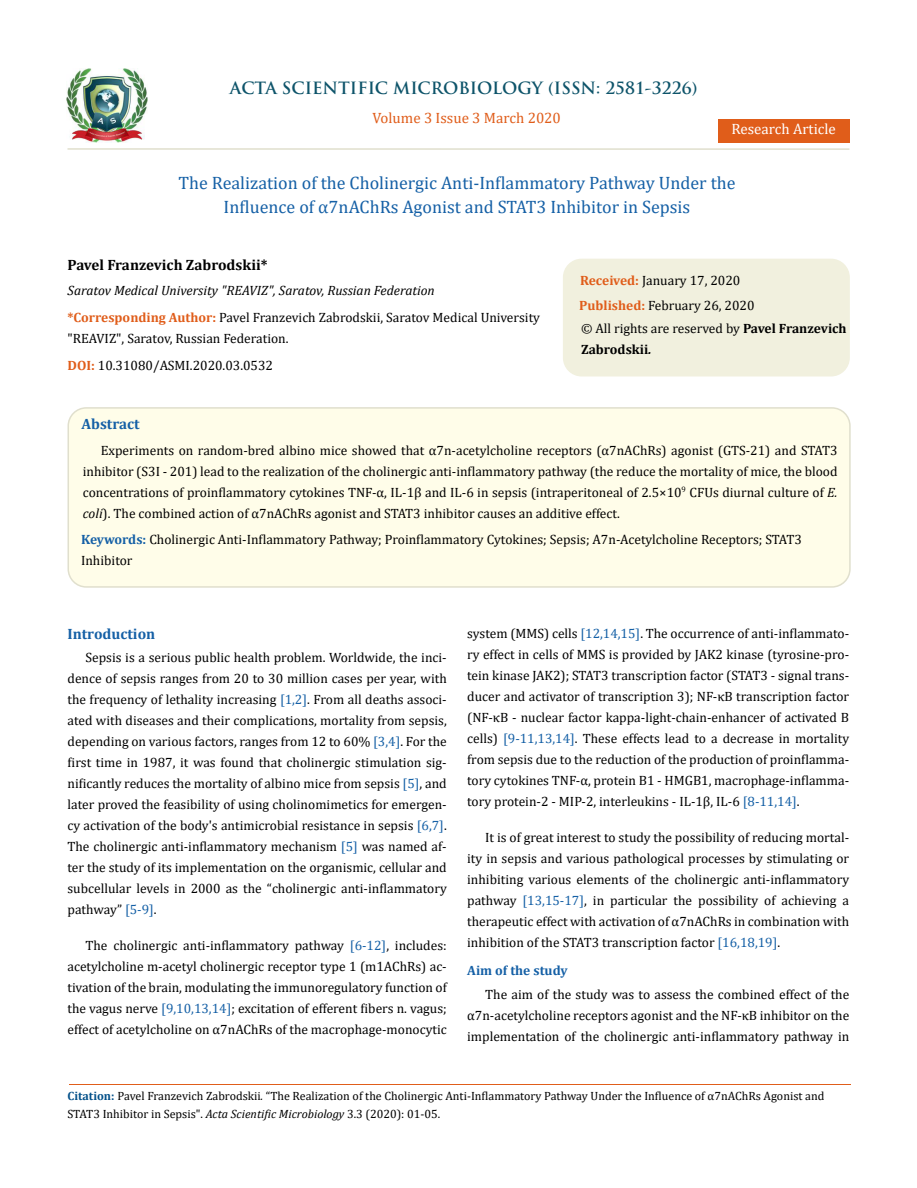
<style>
.page{position:relative;width:917px;height:1188px;background:#fff}
.page>*{position:absolute;margin:0;border:0;box-sizing:border-box;transform-origin:0 0}
.t1{font:18px/24px "Cambria";color:#1560a6;text-align:center}
.t2{font:700 16.5px "Trajan Pro";color:#0e546a}
.t3{font:700 15px "Cambria";color:#000}
.t4{font:15px "Cambria";color:#e05d1a}
.t5{font:700 15px "Cambria";color:#1560a6}
.t6{font:15px "Cambria";color:#fff}
.t7{font:13.5px/21px "Cambria";color:#000;text-align:justify}
.t8{font:italic 13.5px/27px "Cambria";color:#000}
.t9{font:700 13.5px/21px "Cambria";color:#000}
.t10{font:700 13.5px "Cambria";color:#1560a6}
.t11{font:12px/18px "Cambria";color:#000}
.s1{font-weight:700;font-style:normal;color:#e05d1a}
.s2{font-style:normal}
.s3{font-weight:700;color:#e05d1a}
.s4{font-weight:400}
.s5{font-style:italic}
.s6{font-weight:700;color:#1560a6}
.s7{color:#1560a6}
.s8{font-weight:700;color:#035089}
</style>
<div class="page">
<img style="left:67px;top:68px;width:80px;height:74px">
<div style="left:717px;top:119px;width:132px;height:23px;background:#e05d1a"></div>
<div style="left:563px;top:259px;width:286px;height:117px;background:#f1f0de;border-radius:18px"></div>
<div style="left:563px;top:259px;width:286px;height:117px;border:2px solid #f1f0de;border-radius:18px"></div>
<div style="left:68px;top:408px;width:781px;height:179px;background:#fffde9;border-radius:18px"></div>
<div style="left:67px;top:407px;width:783px;height:181px;border:2px solid #e0dfcd;border-radius:18px"></div>
<hr style="left:69px;top:1084px;width:781px;height:1px;background:#e05d1a">
<hr style="left:67px;top:148px;width:782px;height:2px;background:#e0dfcd">
<p class="t2" style="left:230px;top:77px;width:469px">ACTA SCIENTIFIC MICROBIOLOGY (ISSN: 2581-3226)</p>
<p class="t4" style="left:372px;top:109px;width:190px">Volume 3 Issue 3 March 2020</p>
<p class="t6" style="left:731px;top:120px;width:106px">Research Article</p>
<h1 class="t1" style="left:178px;top:171px;width:558px">The Realization of the Cholinergic Anti-Inflammatory Pathway Under the<br>Influence of α7nAChRs Agonist and STAT3 Inhibitor in Sepsis</h1>
<p class="t3" style="left:67px;top:254px;width:201px">Pavel Franzevich Zabrodskii*</p>
<p class="t8" style="left:67px;top:277px;width:474px">Saratov Medical University "REAVIZ", Saratov, Russian Federation<br><span class="s1">*Corresponding Author:</span> <span class="s2">Pavel Franzevich Zabrodskii, Saratov Medical University</span></p>
<p class="t7" style="left:67px;top:328px;width:223px">"REAVIZ", Saratov, Russian Federation.</p>
<p class="t7" style="left:67px;top:355px;width:207px"><span class="s3">DOI:</span> 10.31080/ASMI.2020.03.0532</p>
<p class="t5" style="left:81px;top:414px;width:60px">Abstract</p>
<p class="t7" style="left:579px;top:268px;width:177px;line-height:24.5px"><span class="s3">Received:</span> January 17, 2020<br><span class="s3">Published:</span> February 26, 2020</p>
<p class="t9" style="left:581px;top:317px;width:267px"><span class="s4">© All rights are reserved by</span> Pavel Franzevich<br>Zabrodskii<span class="s5">.</span></p>
<p class="t7" style="left:83px;top:439px;width:756px;text-indent:18px">Experiments on random-bred albino mice showed that α7n-acetylcholine receptors (α7nAChRs) agonist (GTS-21) and STAT3 inhibitor (S3I - 201) lead to the realization of the cholinergic anti-inflammatory pathway (the reduce the mortality of mice, the blood concentrations of proinflammatory cytokines TNF-α, IL-1β and IL-6 in sepsis (intraperitoneal of 2.5×10<sup>9</sup> CFUs diurnal culture of <span class="s5">E. coli</span>). The combined action of α7nAChRs agonist and STAT3 inhibitor causes an additive effect.</p>
<p class="t7" style="left:81px;top:529px;width:722px"><span class="s6">Keywords:</span> Cholinergic Anti-Inflammatory Pathway; Proinflammatory Cytokines; Sepsis; Α7n-Acetylcholine Receptors; STAT3<br>Inhibitor</p>
<p class="t5" style="left:67px;top:623px;width:89px">Introduction</p>
<p class="t7" style="left:67px;top:647px;width:381px;text-indent:18px">Sepsis is a serious public health problem. Worldwide, the inci&shy;dence of sepsis ranges from 20 to 30 million cases per year, with the frequency of lethality increasing <span class="s7">[1,2]</span>. From all deaths associ&shy;ated with diseases and their complications, mortality from sepsis, depending on various factors, ranges from 12 to 60% <span class="s7">[3,4]</span>. For the first time in 1987, it was found that cholinergic stimulation sig&shy;nificantly reduces the mortality of albino mice from sepsis <span class="s7">[5]</span>, and later proved the feasibility of using cholinomimetics for emergen&shy;cy activation of the body's antimicrobial resistance in sepsis <span class="s7">[6,7]</span>.<br>The cholinergic anti-inflammatory mechanism <span class="s7">[5]</span> was named af&shy;ter the study of its implementation on the organismic, cellular and subcellular levels in 2000 as the “cholinergic anti-inflammatory pathway” <span class="s7">[5-9]</span>.</p>
<p class="t7" style="left:67px;top:935px;width:381px;text-indent:18px">The cholinergic anti-inflammatory pathway <span class="s7">[6-12]</span>, includes: acetylcholine m-acetyl cholinergic receptor type 1 (m1AChRs) ac&shy;tivation of the brain, modulating the immunoregulatory function of the vagus nerve <span class="s7">[9,10,13,14]</span>; excitation of efferent fibers n. vagus; effect of acetylcholine on α7nAChRs of the macrophage-monocytic</p>
<p class="t7" style="left:467px;top:623px;width:383px">system (MMS) cells <span class="s7">[12,14,15]</span>. The occurrence of anti-inflammato&shy;ry effect in cells of MMS is provided by JAK2 kinase (tyrosine-pro&shy;tein kinase JAK2); STAT3 transcription factor (STAT3 - signal trans&shy;ducer and activator of transcription 3); NF-κB transcription factor (NF-κB - nuclear factor kappa-light-chain-enhancer of activated B cells) <span class="s7">[9-11,13,14]</span>. These effects lead to a decrease in mortality from sepsis due to the reduction of the production of proinflamma&shy;tory cytokines TNF-α, protein B1 - HMGB1, macrophage-inflamma&shy;tory protein-2 - MIP-2, interleukins - IL-1β, IL-6 <span class="s7">[8-11,14]</span>.</p>
<p class="t7" style="left:467px;top:827px;width:383px;text-indent:18px">It is of great interest to study the possibility of reducing mortal&shy;ity in sepsis and various pathological processes by stimulating or inhibiting various elements of the cholinergic anti-inflammatory pathway <span class="s7">[13,15-17]</span>, in particular the possibility of achieving a therapeutic effect with activation of α7nAChRs in combination with inhibition of the STAT3 transcription factor <span class="s7">[16,18,19]</span>.</p>
<p class="t10" style="left:467px;top:961px;width:102px">Aim of the study</p>
<p class="t7" style="left:467px;top:984px;width:383px;text-indent:18px">The aim of the study was to assess the combined effect of the α7n-acetylcholine receptors agonist and the NF-κB inhibitor on the implementation of the cholinergic anti-inflammatory pathway in</p>
<p class="t11" style="left:67px;top:1086px;width:758px"><span class="s8">Citation:</span> Pavel Franzevich Zabrodskii<span class="s5">.</span> “The Realization of the Cholinergic Anti-Inflammatory Pathway Under the Influence of α7nAChRs Agonist and<br>STAT3 Inhibitor in Sepsis". <span class="s5">Acta Scientific Microbiology</span> 3.3 (2020): 01-05.</p>
</div>
